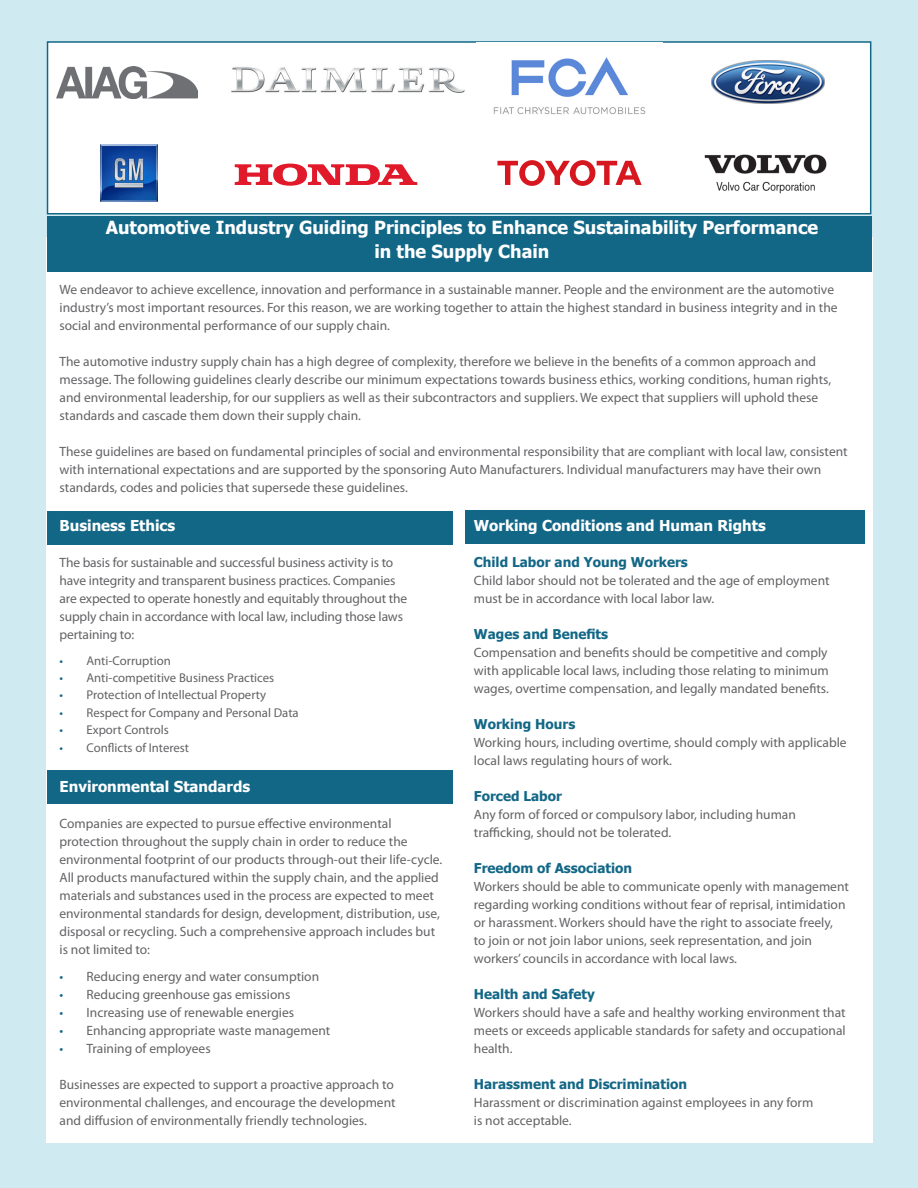
<style>
.page{position:relative;width:918px;height:1188px;background:#cfeaf1}
.page>*{position:absolute;margin:0;border:0;box-sizing:border-box;transform-origin:0 0}
.Paragraph_Style_2{font:700 18px/24px "Tahoma";color:#fff;text-align:center}
.t1{font:700 15px "Tahoma";color:#fff}
.Paragraph_Style_1{font:13.5px/18px "Myriad Pro";color:#636366}
.t2{font:700 13.5px "Tahoma";color:#136786}
.t3{font:12.75px "Myriad Pro";color:#636366}
.s1{color:#136786}
</style>
<div class="page">
<div style="left:46px;top:237px;width:827px;height:906px;background:#fff"></div>
<div style="left:47px;top:41px;width:824px;height:174px;background:#fff;border:2px solid #136786"></div>
<div style="left:47px;top:511px;width:406px;height:33px;background:#136786"></div>
<div style="left:47px;top:770px;width:406px;height:33px;background:#136786"></div>
<div style="left:47px;top:216px;width:824px;height:56px;background:#136786"></div>
<div style="left:465px;top:510px;width:399px;height:34px;background:#136786"></div>
<svg style="left:497px;top:160px;width:145px;height:26px"></svg>
<img style="left:57px;top:66px;width:141px;height:32px">
<img style="left:101px;top:145px;width:57px;height:57px">
<svg style="left:235px;top:164px;width:182px;height:22px"></svg>
<img style="left:711px;top:61px;width:114px;height:43px">
<img style="left:704px;top:154px;width:123px;height:40px">
<img style="left:477px;top:43px;width:185px;height:72px">
<img style="left:231px;top:67px;width:234px;height:26px">
<p class="Paragraph_Style_2" style="left:106px;top:214px;width:714px">Automotive Industry Guiding Principles to Enhance Sustainability Performance in the Supply Chain</p>
<p class="Paragraph_Style_1" style="left:60px;top:280px;width:780px">We endeavor to achieve excellence, innovation and performance in a sustainable manner. People and the environment are the automotive industry’s most important resources. For this reason, we are working together to attain the highest standard in business integrity and in the social and environmental performance of our supply chain.</p>
<p class="Paragraph_Style_1" style="left:60px;top:352px;width:773px">The automotive industry supply chain has a high degree of complexity, therefore we believe in the benefits of a common approach and message. The following guidelines clearly describe our minimum expectations towards business ethics, working conditions, human rights, and environmental leadership, for our suppliers as well as their subcontractors and suppliers. We expect that suppliers will uphold these standards and cascade them down their supply chain.</p>
<p class="Paragraph_Style_1" style="left:60px;top:442px;width:790px">These guidelines are based on fundamental principles of social and environmental responsibility that are compliant with local law, consistent with international expectations and are supported by the sponsoring Auto Manufacturers. Individual manufacturers may have their own standards, codes and policies that supersede these guidelines.</p>
<p class="t1" style="left:60px;top:515px;width:117px">Business Ethics</p>
<p class="Paragraph_Style_1" style="left:60px;top:553px;width:349px">The basis for sustainable and successful business activity is to have integrity and transparent business practices. Companies are expected to operate honestly and equitably throughout the supply chain in accordance with local law, including those laws pertaining to:</p>
<p class="t3" style="left:60px;top:653px;width:113px"><span class="s1">•</span> Anti-Corruption</p>
<p class="t3" style="left:60px;top:670px;width:216px"><span class="s1">•</span> Anti-competitive Business Practices</p>
<p class="t3" style="left:60px;top:687px;width:208px"><span class="s1">•</span> Protection of Intellectual Property</p>
<p class="t3" style="left:60px;top:704px;width:241px"><span class="s1">•</span> Respect for Company and Personal Data</p>
<p class="t3" style="left:60px;top:722px;width:111px"><span class="s1">•</span> Export Controls</p>
<p class="t3" style="left:60px;top:740px;width:131px"><span class="s1">•</span> Conflicts of Interest</p>
<p class="t1" style="left:60px;top:776px;width:192px">Environmental Standards</p>
<p class="Paragraph_Style_1" style="left:60px;top:814px;width:384px">Companies are expected to pursue effective environmental protection throughout the supply chain in order to reduce the environmental footprint of our products through-out their life-cycle.<br>All products manufactured within the supply chain, and the applied materials and substances used in the process are expected to meet environmental standards for design, development, distribution, use, disposal or recycling. Such a comprehensive approach includes but is not limited to:</p>
<p class="Paragraph_Style_1" style="left:60px;top:967px;width:261px"><span class="s1">•</span> Reducing energy and water consumption</p>
<p class="Paragraph_Style_1" style="left:60px;top:985px;width:232px"><span class="s1">•</span> Reducing greenhouse gas emissions</p>
<p class="Paragraph_Style_1" style="left:60px;top:1003px;width:236px"><span class="s1">•</span> Increasing use of renewable energies</p>
<p class="Paragraph_Style_1" style="left:60px;top:1021px;width:272px"><span class="s1">•</span> Enhancing appropriate waste management</p>
<p class="Paragraph_Style_1" style="left:60px;top:1039px;width:153px"><span class="s1">•</span> Training of employees</p>
<p class="Paragraph_Style_1" style="left:60px;top:1075px;width:338px;text-align:justify">Businesses are expected to support a proactive approach to environmental challenges, and encourage the development and diffusion of environmentally friendly technologies.</p>
<p class="t1" style="left:474px;top:515px;width:293px">Working Conditions and Human Rights</p>
<p class="t2" style="left:474px;top:552px;width:216px">Child Labor and Young Workers</p>
<p class="Paragraph_Style_1" style="left:474px;top:571px;width:357px">Child labor should not be tolerated and the age of employment must be in accordance with local labor law.</p>
<p class="t2" style="left:474px;top:624px;width:136px">Wages and Benefits</p>
<p class="Paragraph_Style_1" style="left:474px;top:643px;width:357px;text-align:justify">Compensation and benefits should be competitive and comply with applicable local laws, including those relating to minimum wages, overtime compensation, and legally mandated benefits.</p>
<p class="t2" style="left:474px;top:714px;width:103px">Working Hours</p>
<p class="Paragraph_Style_1" style="left:474px;top:733px;width:374px">Working hours, including overtime, should comply with applicable local laws regulating hours of work.</p>
<p class="t2" style="left:474px;top:786px;width:90px">Forced Labor</p>
<p class="Paragraph_Style_1" style="left:474px;top:805px;width:324px">Any form of forced or compulsory labor, including human trafficking, should not be tolerated.</p>
<p class="t2" style="left:474px;top:858px;width:160px">Freedom of Association</p>
<p class="Paragraph_Style_1" style="left:474px;top:877px;width:377px">Workers should be able to communicate openly with management regarding working conditions without fear of reprisal, intimidation or harassment. Workers should have the right to associate freely,<br>to join or not join labor unions, seek representation, and join workers’ councils in accordance with local laws.</p>
<p class="t2" style="left:474px;top:984px;width:123px">Health and Safety</p>
<p class="Paragraph_Style_1" style="left:474px;top:1003px;width:373px;text-align:justify">Workers should have a safe and healthy working environment that meets or exceeds applicable standards for safety and occupational health.</p>
<p class="t2" style="left:474px;top:1074px;width:215px">Harassment and Discrimination</p>
<p class="Paragraph_Style_1" style="left:474px;top:1093px;width:341px">Harassment or discrimination against employees in any form is not acceptable.</p>
</div>
